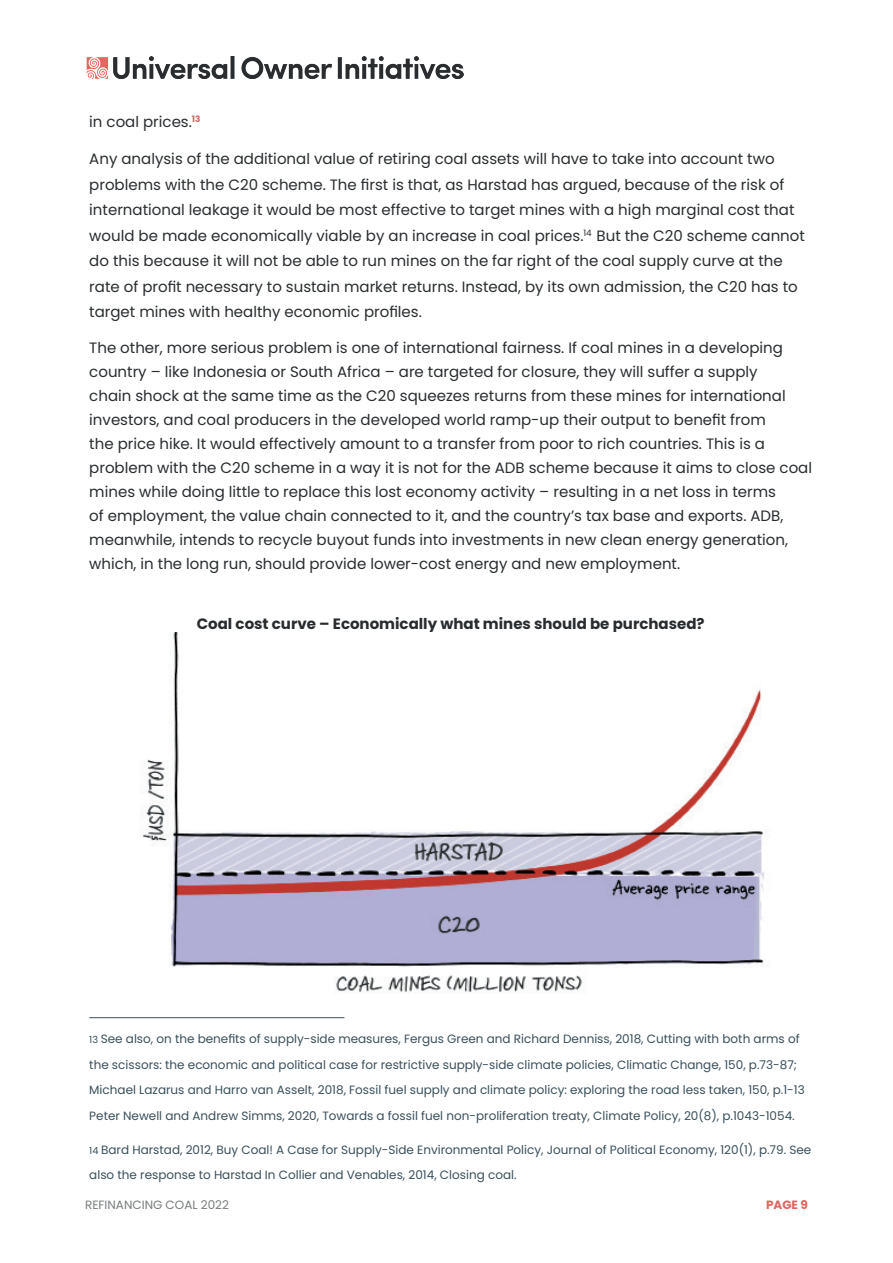
<style>
.page{position:relative;width:893px;height:1263px;background:#fff}
.page>*{position:absolute;margin:0;border:0;box-sizing:border-box;transform-origin:0 0}
.t1{font:15px/24px "Poppins";color:#292d2f}
.t2{font:700 15px "Poppins";color:#292c2f}
.t3{font:12px/25.5px "Poppins";color:#3a4f5b}
.t4{font:12px "Poppins";color:#797c7d}
.t5{font:700 12px "Poppins";color:#e2655f}
.s1{font-size:9.75px}
</style>
<div class="page">
<img style="left:86px;top:56px;width:378px;height:23px">
<img style="left:93px;top:632px;width:675px;height:387px">
<hr style="left:89px;top:1017px;width:255px;height:1px;background:#3a4f5b">
<p class="t1" style="left:89px;top:110px;width:113px">in coal prices.<sup>13</sup></p>
<p class="t1" style="left:89px;top:146px;width:717px;line-height:25.5px">Any analysis of the additional value of retiring coal assets will have to take into account two problems with the C20 scheme. The first is that, as Harstad has argued, because of the risk of international leakage it would be most effective to target mines with a high marginal cost that would be made economically viable by an increase in coal prices.<sup>14</sup> But the C20 scheme cannot do this because it will not be able to run mines on the far right of the coal supply curve at the rate of profit necessary to sustain market returns. Instead, by its own admission, the C20 has to target mines with healthy economic profiles.</p>
<p class="t1" style="left:89px;top:336px;width:724px">The other, more serious problem is one of international fairness. If coal mines in a developing country – like Indonesia or South Africa – are targeted for closure, they will suffer a supply<br>chain shock at the same time as the C20 squeezes returns from these mines for international investors, and coal producers in the developed world ramp-up their output to benefit from<br>the price hike. It would effectively amount to a transfer from poor to rich countries. This is a problem with the C20 scheme in a way it is not for the ADB scheme because it aims to close coal mines while doing little to replace this lost economy activity – resulting in a net loss in terms<br>of employment, the value chain connected to it, and the country’s tax base and exports. ADB, meanwhile, intends to recycle buyout funds into investments in new clean energy generation, which, in the long run, should provide lower-cost energy and new employment.</p>
<p class="t2" style="left:197px;top:615px;width:509px">Coal cost curve – Economically what mines should be purchased?</p>
<p class="t3" style="left:89px;top:1026px;width:717px"><span class="s1">13</span> See also, on the benefits of supply-side measures, Fergus Green and Richard Denniss, 2018, Cutting with both arms of the scissors: the economic and political case for restrictive supply-side climate policies, Climatic Change, 150, p.73-87; Michael Lazarus and Harro van Asselt, 2018, Fossil fuel supply and climate policy: exploring the road less taken, 150, p.1-13<br>Peter Newell and Andrew Simms, 2020, Towards a fossil fuel non-proliferation treaty, Climate Policy, 20(8), p.1043-1054.</p>
<p class="t3" style="left:89px;top:1137px;width:724px"><span class="s1">14</span> Bard Harstad, 2012, Buy Coal! A Case for Supply-Side Environmental Policy, Journal of Political Economy, 120(1), p.79. See also the response to Harstad In Collier and Venables, 2014, Closing coal.</p>
<p class="t4" style="left:85px;top:1198px;width:146px">REFINANCING COAL 2022</p>
<p class="t5" style="left:766px;top:1198px;width:43px">PAGE 9</p>
</div>
